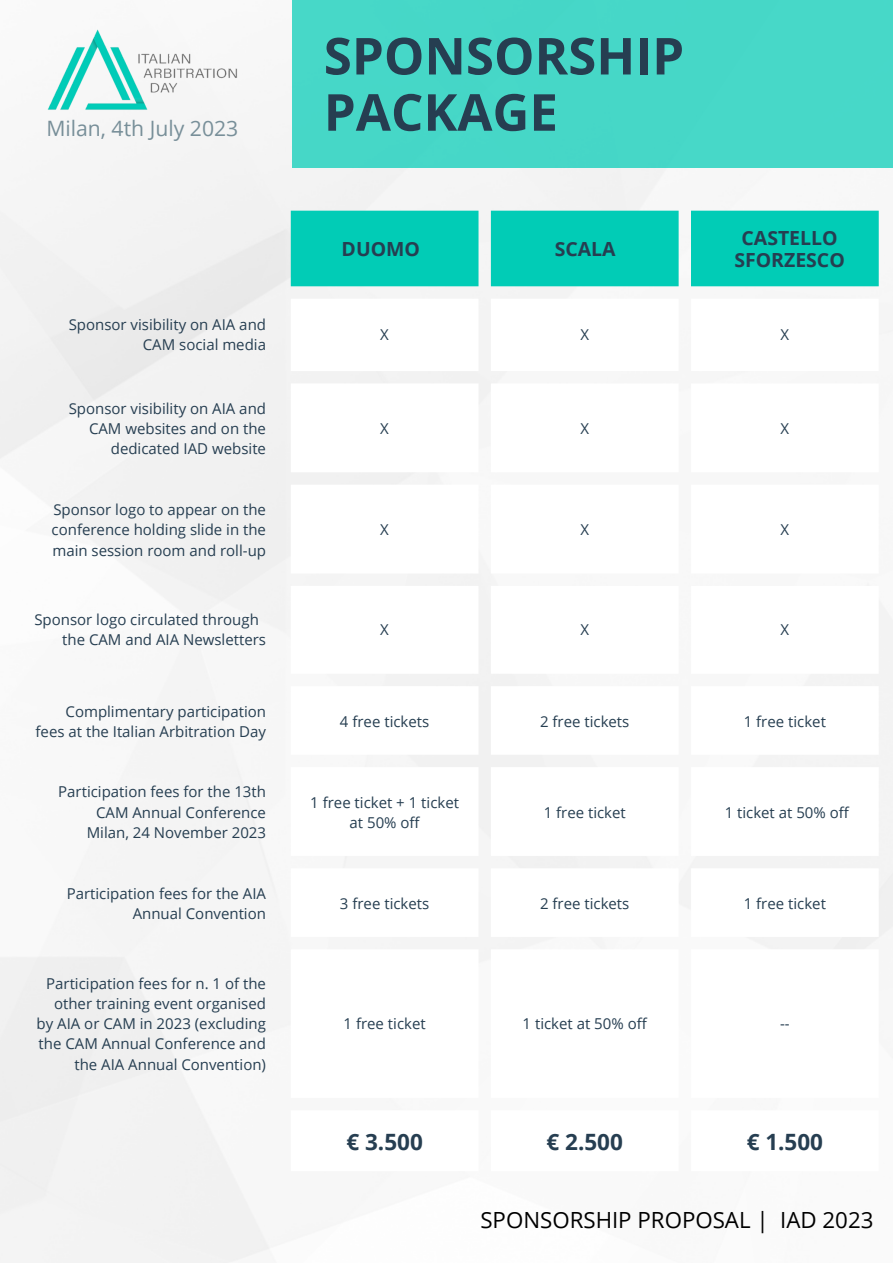
<style>
.page{position:relative;width:893px;height:1264px;background:#fff}
.page>*{position:absolute;margin:0;border:0;box-sizing:border-box;transform-origin:0 0}
.t1{font:700 51px/56.2px "Open Sans";color:#263e51}
.t2{font:700 22.5px "Open Sans";color:#263e51}
.t3{font:22.2px "Open Sans";color:#000}
.t4{font:21.15px "Open Sans";color:#788f99}
.t5{font:700 19.5px/21.8px "Open Sans";color:#263e51;text-align:center}
.t6{font:15px/20.2px "Open Sans";color:#263e51;text-align:right}
</style>
<div class="page">
<div style="left:0;top:29px;width:892px;height:1233px;background:#f5f5f5"></div>
<div style="left:292px;top:0;width:600px;height:167px;background:#46d7c8"></div>
<div style="left:291px;top:211px;width:587px;height:75px;background:#01ccb6"></div>
<svg style="left:291px;top:299px;width:587px;height:872px"></svg>
<img style="left:46px;top:30px;width:191px;height:81px">
<h3 class="t4" style="left:46px;top:113px;width:193px">Milan, 4th July 2023</h3>
<h1 class="t1" style="left:324px;top:27px;width:362px">SPONSORSHIP<br>PACKAGE</h1>
<h3 class="t5" style="left:341px;top:238px;width:80px">DUOMO</h3>
<h3 class="t5" style="left:554px;top:238px;width:62px">SCALA</h3>
<h3 class="t5" style="left:734px;top:227px;width:112px">CASTELLO<br>SFORZESCO</h3>
<p class="t6" style="left:69px;top:314px;width:199px">Sponsor visibility on AIA and<br>CAM social media</p>
<p class="t6" style="left:380px;top:324px;width:10px">X</p>
<p class="t6" style="left:580px;top:324px;width:10px">X</p>
<p class="t6" style="left:780px;top:324px;width:10px">X</p>
<p class="t6" style="left:69px;top:398px;width:199px">Sponsor visibility on AIA and<br>CAM websites and on the dedicated IAD website</p>
<p class="t6" style="left:52px;top:499px;width:216px;text-align:justify">Sponsor logo to appear on the conference holding slide in the main session room and roll-up</p>
<p class="t6" style="left:380px;top:418px;width:10px">X</p>
<p class="t6" style="left:580px;top:418px;width:10px">X</p>
<p class="t6" style="left:780px;top:418px;width:10px">X</p>
<p class="t6" style="left:380px;top:519px;width:10px">X</p>
<p class="t6" style="left:580px;top:519px;width:10px">X</p>
<p class="t6" style="left:780px;top:519px;width:10px">X</p>
<p class="t6" style="left:62px;top:609px;width:205px;text-align:left;text-indent:-28px">Sponsor logo circulated through the CAM and AIA Newsletters</p>
<p class="t6" style="left:380px;top:619px;width:10px">X</p>
<p class="t6" style="left:580px;top:619px;width:10px">X</p>
<p class="t6" style="left:780px;top:619px;width:10px">X</p>
<p class="t6" style="left:36px;top:700px;width:232px">Complimentary participation fees at the Italian Arbitration Day</p>
<p class="t6" style="left:340px;top:710px;width:91px">4 free tickets</p>
<p class="t6" style="left:540px;top:710px;width:91px">2 free tickets</p>
<p class="t6" style="left:743px;top:710px;width:84px">1 free ticket</p>
<p class="t6" style="left:58px;top:781px;width:209px">Participation fees for the 13th<br>CAM Annual Conference<br>Milan, 24 November 2023</p>
<p class="t6" style="left:310px;top:791px;width:150px;text-align:center">1 free ticket + 1 ticket at 50% off</p>
<p class="t6" style="left:543px;top:801px;width:84px">1 free ticket</p>
<p class="t6" style="left:724px;top:801px;width:126px">1 ticket at 50% off</p>
<p class="t6" style="left:67px;top:882px;width:201px">Participation fees for the AIA<br>Annual Convention</p>
<p class="t6" style="left:340px;top:892px;width:91px">3 free tickets</p>
<p class="t6" style="left:540px;top:892px;width:91px">2 free tickets</p>
<p class="t6" style="left:743px;top:892px;width:84px">1 free ticket</p>
<p class="t6" style="left:37px;top:972px;width:231px">Participation fees for n. 1 of the other training event organised by AIA or CAM in 2023 (excluding the CAM Annual Conference and the AIA Annual Convention)</p>
<p class="t6" style="left:343px;top:1013px;width:84px">1 free ticket</p>
<p class="t6" style="left:522px;top:1013px;width:126px">1 ticket at 50% off</p>
<p class="t6" style="left:780px;top:1013px;width:11px">--</p>
<h2 class="t2" style="left:346px;top:1125px;width:78px">€ 3.500</h2>
<h2 class="t2" style="left:546px;top:1125px;width:78px">€ 2.500</h2>
<h2 class="t2" style="left:746px;top:1125px;width:78px">€ 1.500</h2>
<h3 class="t3" style="left:480px;top:1204px;width:394px">SPONSORSHIP PROPOSAL | IAD 2023</h3>
</div>
